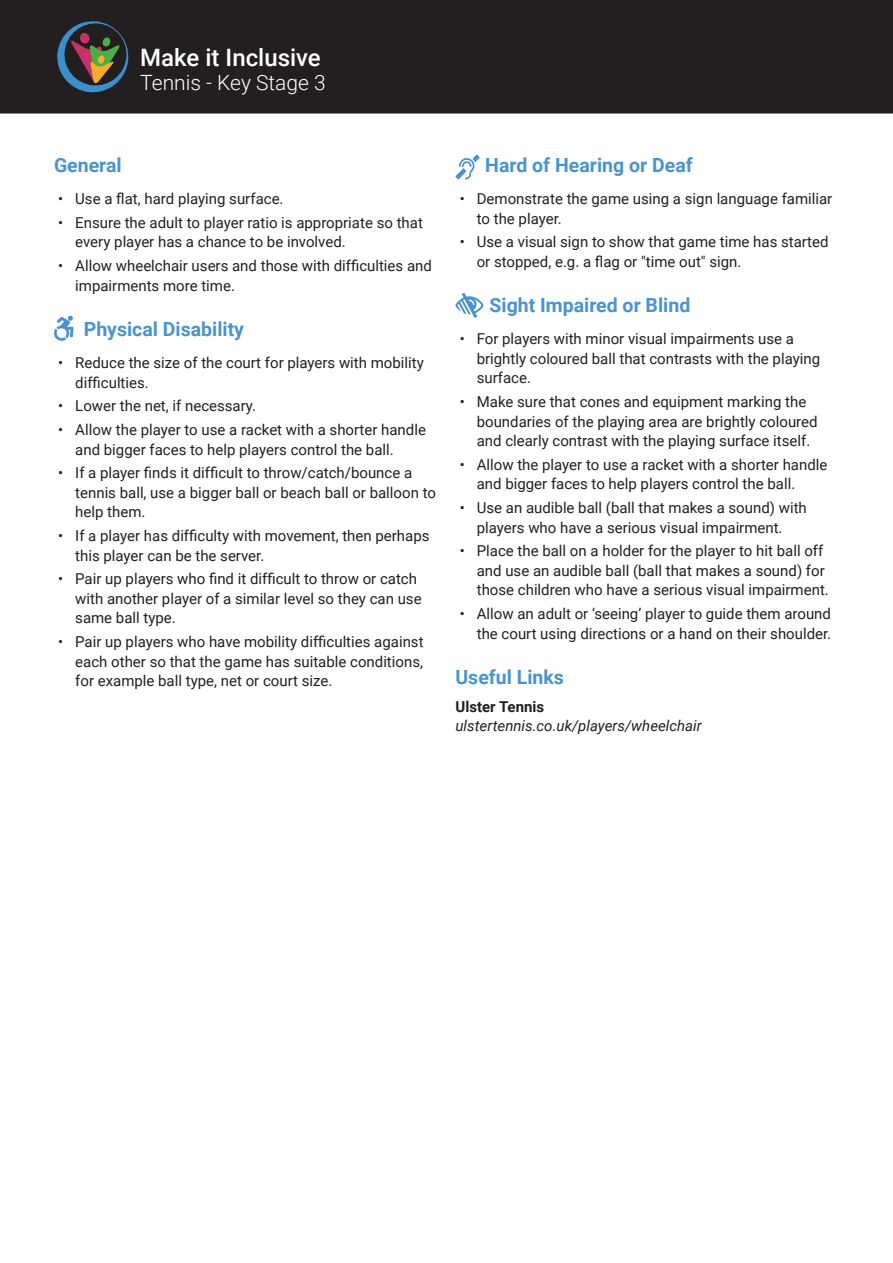
<style>
.page{position:relative;width:893px;height:1263px;background:#fff}
.page>*{position:absolute;margin:0;border:0;box-sizing:border-box;transform-origin:0 0}
.t1{font:500 24px "Roboto";color:#fff}
.t2{font:300 21px "Roboto";color:#fff}
.t3{font:700 19.5px "Roboto";color:#4994cf}
.t4{font:15px/19.5px "Roboto";color:#231f20}
.t5{font:italic 15px "Roboto";color:#231f20}
.t6{font:700 15px "Roboto";color:#231f20}
</style>
<div class="page">
<div style="left:0;top:0;width:893px;height:114px;background:#231f20"></div>
<svg style="left:56px;top:20px;width:73px;height:73px;background:#404546"></svg>
<svg style="left:54px;top:316px;width:20px;height:25px"></svg>
<svg style="left:455px;top:155px;width:25px;height:24px"></svg>
<svg style="left:455px;top:293px;width:28px;height:25px"></svg>
<h1 class="t1" style="left:140px;top:43px;width:182px">Make it Inclusive</h1>
<h2 class="t2" style="left:140px;top:71px;width:187px">Tennis - Key Stage 3</h2>
<h3 class="t3" style="left:54px;top:154px;width:69px">General</h3>
<p class="t4" style="left:58px;top:189px;width:227px">• Use a flat, hard playing surface.</p>
<p class="t4" style="left:75px;top:213px;width:349px;text-indent:-17px">• Ensure the adult to player ratio is appropriate so that every player has a chance to be involved.</p>
<p class="t4" style="left:75px;top:256px;width:358px;text-indent:-17px">• Allow wheelchair users and those with difficulties and impairments more time.</p>
<h3 class="t3" style="left:84px;top:318px;width:162px">Physical Disability</h3>
<p class="t4" style="left:75px;top:353px;width:350px;text-indent:-17px">• Reduce the size of the court for players with mobility difficulties.</p>
<p class="t4" style="left:58px;top:396px;width:199px">• Lower the net, if necessary.</p>
<p class="t4" style="left:75px;top:420px;width:352px;text-indent:-17px">• Allow the player to use a racket with a shorter handle and bigger faces to help players control the ball.</p>
<p class="t4" style="left:75px;top:463px;width:362px;text-indent:-17px">• If a player finds it difficult to throw/catch/bounce a tennis ball, use a bigger ball or beach ball or balloon to help them.</p>
<p class="t4" style="left:75px;top:526px;width:356px;text-indent:-17px">• If a player has difficulty with movement, then perhaps this player can be the server.</p>
<p class="t4" style="left:75px;top:569px;width:348px;text-indent:-17px">• Pair up players who find it difficult to throw or catch with another player of a similar level so they can use same ball type.</p>
<p class="t4" style="left:75px;top:632px;width:350px;text-align:justify;text-indent:-17px">• Pair up players who have mobility difficulties against each other so that the game has suitable conditions, for example ball type, net or court size.</p>
<h3 class="t3" style="left:485px;top:154px;width:209px">Hard of Hearing or Deaf</h3>
<p class="t4" style="left:477px;top:189px;width:357px;text-indent:-17px">• Demonstrate the game using a sign language familiar to the player.</p>
<p class="t4" style="left:477px;top:233px;width:353px;text-indent:-17px">• Use a visual sign to show that game time has started or stopped, e.g. a flag or "time out" sign.</p>
<h3 class="t3" style="left:489px;top:294px;width:202px">Sight Impaired or Blind</h3>
<p class="t4" style="left:477px;top:329px;width:345px;text-indent:-17px">• For players with minor visual impairments use a brightly coloured ball that contrasts with the playing surface.</p>
<p class="t4" style="left:477px;top:392px;width:342px;text-indent:-17px">• Make sure that cones and equipment marking the boundaries of the playing area are brightly coloured and clearly contrast with the playing surface itself.</p>
<p class="t4" style="left:477px;top:455px;width:352px;text-indent:-17px">• Allow the player to use a racket with a shorter handle and bigger faces to help players control the ball.</p>
<p class="t4" style="left:460px;top:498px;width:349px;text-align:center">• Use an audible ball (ball that makes a sound) with players who have a serious visual impairment.</p>
<p class="t4" style="left:477px;top:541px;width:354px;text-indent:-17px">• Place the ball on a holder for the player to hit ball off and use an audible ball (ball that makes a sound) for those children who have a serious visual impairment.</p>
<p class="t4" style="left:460px;top:604px;width:373px;text-align:right">• Allow an adult or ‘seeing’ player to guide them around the court using directions or a hand on their shoulder.</p>
<h3 class="t3" style="left:455px;top:665px;width:110px">Useful Links</h3>
<p class="t6" style="left:455px;top:698px;width:90px">Ulster Tennis</p>
<p class="t5" style="left:455px;top:717px;width:248px">ulstertennis.co.uk/players/wheelchair</p>
</div>
